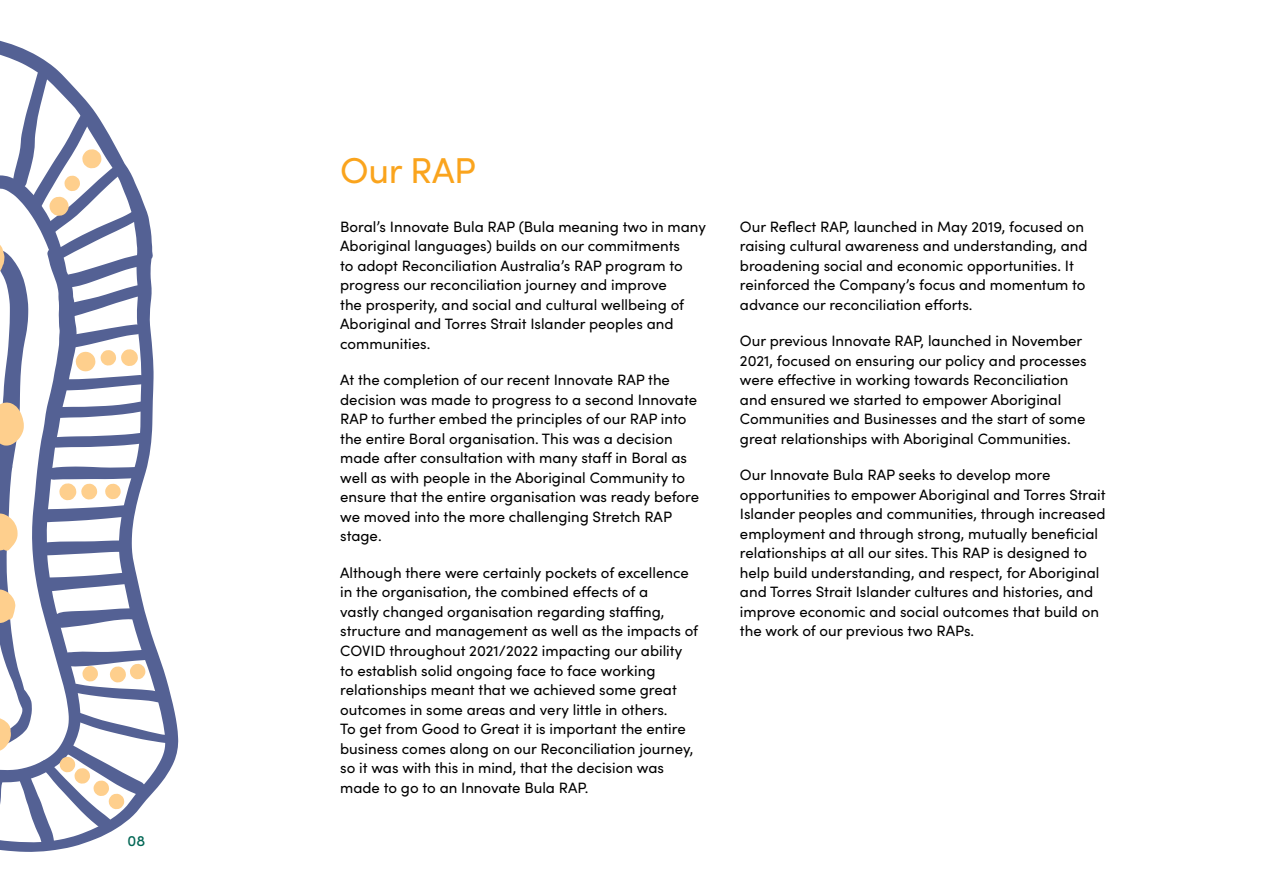
<style>
.page{position:relative;width:1263px;height:893px;background:#fff}
.page>*{position:absolute;margin:0;border:0;box-sizing:border-box;transform-origin:0 0}
.t1{font:36px "Sofia Pro";letter-spacing:-.01em;color:#faa41d}
.t2{font:15px/19.5px "Sofia Pro";color:#000}
.t3{font:500 15px "Sofia Pro";color:#036755}
</style>
<div class="page">
<svg style="left:0;top:40px;width:179px;height:812px"></svg>
<svg style="left:0;top:66px;width:171px;height:783px"></svg>
<p class="t3" style="left:128px;top:830px;width:19px">08</p>
<h1 class="t1" style="left:340px;top:144px;width:137px">Our RAP</h1>
<p class="t2" style="left:340px;top:216px;width:367px">Boral’s Innovate Bula RAP (Bula meaning two in many Aboriginal languages) builds on our commitments<br>to adopt Reconciliation Australia’s RAP program to progress our reconciliation journey and improve<br>the prosperity, and social and cultural wellbeing of Aboriginal and Torres Strait Islander peoples and communities.</p>
<p class="t2" style="left:340px;top:370px;width:360px">At the completion of our recent Innovate RAP the decision was made to progress to a second Innovate RAP to further embed the principles of our RAP into the entire Boral organisation. This was a decision made after consultation with many staff in Boral as well as with people in the Aboriginal Community to ensure that the entire organisation was ready before we moved into the more challenging Stretch RAP stage.</p>
<p class="t2" style="left:340px;top:562px;width:360px">Although there were certainly pockets of excellence in the organisation, the combined effects of a<br>vastly changed organisation regarding staffing, structure and management as well as the impacts of COVID throughout 2021/2022 impacting our ability to establish solid ongoing face to face working relationships meant that we achieved some great outcomes in some areas and very little in others.<br>To get from Good to Great it is important the entire business comes along on our Reconciliation journey, so it was with this in mind, that the decision was made to go to an Innovate Bula RAP.</p>
<p class="t2" style="left:740px;top:216px;width:349px">Our Reflect RAP, launched in May 2019, focused on raising cultural awareness and understanding, and broadening social and economic opportunities. It reinforced the Company’s focus and momentum to advance our reconciliation efforts.</p>
<p class="t2" style="left:740px;top:331px;width:348px">Our previous Innovate RAP, launched in November 2021, focused on ensuring our policy and processes were effective in working towards Reconciliation and ensured we started to empower Aboriginal Communities and Businesses and the start of some great relationships with Aboriginal Communities.</p>
<p class="t2" style="left:740px;top:465px;width:367px">Our Innovate Bula RAP seeks to develop more opportunities to empower Aboriginal and Torres Strait Islander peoples and communities, through increased employment and through strong, mutually beneficial relationships at all our sites. This RAP is designed to help build understanding, and respect, for Aboriginal and Torres Strait Islander cultures and histories, and improve economic and social outcomes that build on the work of our previous two RAPs.</p>
</div>
